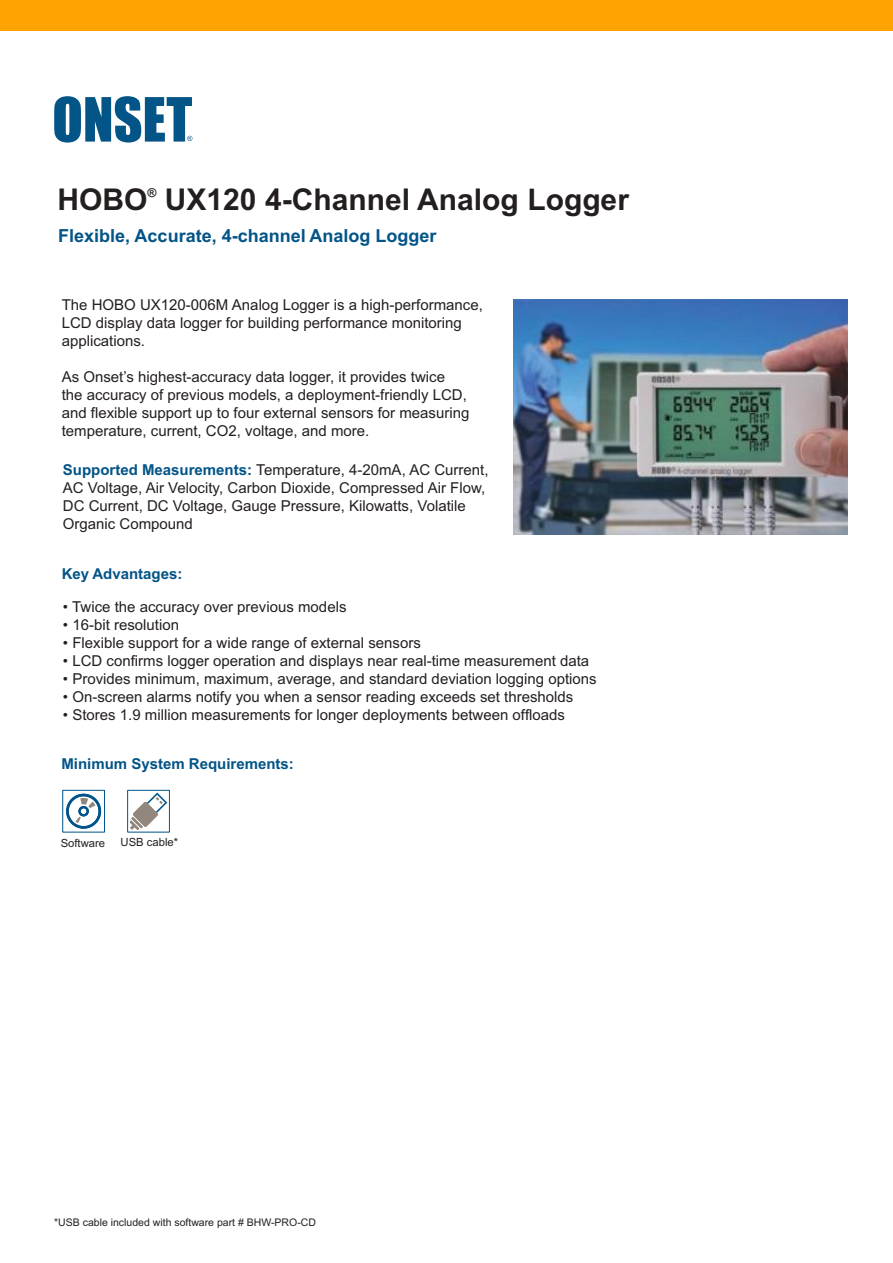
<style>
.page{position:relative;width:893px;height:1263px;background:#fff}
.page>*{position:absolute;margin:0;border:0;box-sizing:border-box;transform-origin:0 0}
.t1{font:700 30px "Arial";color:#241f1f}
.t2{font:700 18px "Arial";color:#035487}
.t3{font:15px/18px "Arial";color:#241f1f}
.t4{font:700 15px "Arial";color:#035487}
.t5{font:700 12.3px "Arial";color:#241f1f}
.t6{font:11.25px "Arial";color:#241f1f}
.t7{font:10.5px "Arial";color:#241f1f}
.s1{font-weight:700;color:#035487}
</style>
<div class="page">
<svg style="left:62px;top:790px;width:43px;height:42px"></svg>
<svg style="left:63px;top:790px;width:41px;height:42px"></svg>
<div style="left:127px;top:790px;width:43px;height:42px;background:#fff;border:1px solid #00548c"></div>
<svg style="left:130px;top:791px;width:38px;height:39px"></svg>
<div style="left:0;top:0;width:893px;height:31px;background:#ffa300"></div>
<svg style="left:54px;top:96px;width:138px;height:47px"></svg>
<img style="left:514px;top:299px;width:334px;height:236px">
<h1 class="t1" style="left:58px;top:188px;width:91px">HOBO</h1>
<p class="t5" style="left:148px;top:188px;width:11px">®</p>
<h1 class="t1" style="left:165px;top:188px;width:466px">UX120 4-Channel Analog Logger</h1>
<p class="t2" style="left:58px;top:229px;width:380px">Flexible, Accurate, 4-channel Analog Logger</p>
<p class="t3" style="left:62px;top:297px;width:423px">The HOBO UX120-006M Analog Logger is a high-performance,<br>LCD display data logger for building performance monitoring applications.</p>
<p class="t3" style="left:62px;top:369px;width:409px">As Onset’s highest-accuracy data logger, it provides twice the accuracy of previous models, a deployment-friendly LCD, and flexible support up to four external sensors for measuring temperature, current, CO2, voltage, and more.</p>
<p class="t3" style="left:63px;top:462px;width:427px"><span class="s1">Supported Measurements:</span> Temperature, 4-20mA, AC Current, AC Voltage, Air Velocity, Carbon Dioxide, Compressed Air Flow, DC Current, DC Voltage, Gauge Pressure, Kilowatts, Volatile Organic Compound</p>
<p class="t4" style="left:62px;top:568px;width:122px">Key Advantages:</p>
<p class="t3" style="left:63px;top:599px;width:285px">• Twice the accuracy over previous models</p>
<p class="t3" style="left:63px;top:617px;width:118px">• 16-bit resolution</p>
<p class="t3" style="left:63px;top:635px;width:359px">• Flexible support for a wide range of external sensors</p>
<p class="t3" style="left:63px;top:653px;width:528px">• LCD confirms logger operation and displays near real-time measurement data</p>
<p class="t3" style="left:63px;top:671px;width:535px">• Provides minimum, maximum, average, and standard deviation logging options</p>
<p class="t3" style="left:63px;top:689px;width:512px">• On-screen alarms notify you when a sensor reading exceeds set thresholds</p>
<p class="t3" style="left:63px;top:707px;width:504px">• Stores 1.9 million measurements for longer deployments between offloads</p>
<p class="t4" style="left:61px;top:758px;width:234px">Minimum System Requirements:</p>
<p class="t6" style="left:61px;top:839px;width:46px">Software</p>
<p class="t6" style="left:121px;top:837px;width:59px">USB cable*</p>
<p class="t7" style="left:54px;top:1218px;width:263px">*USB cable included with software part # BHW-PRO-CD</p>
</div>
